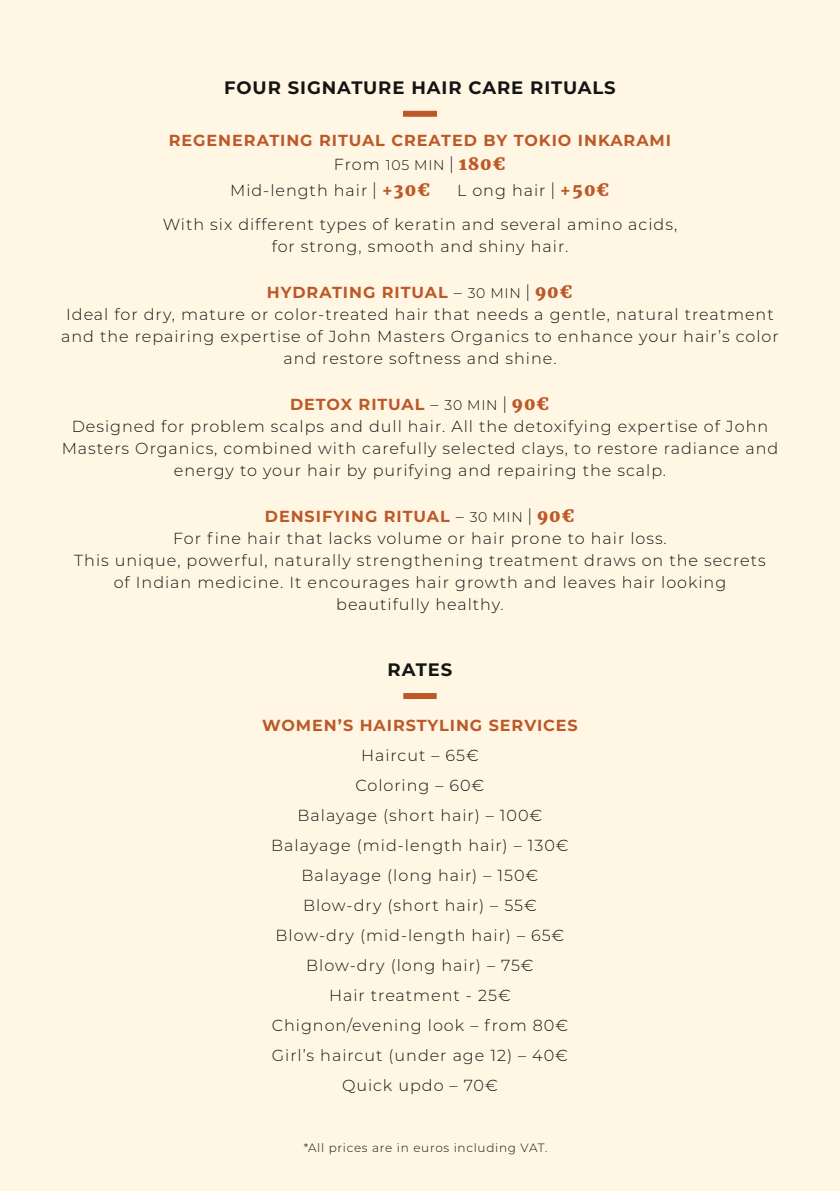
<style>
.page{position:relative;width:840px;height:1191px;background:#fff}
.page>*{position:absolute;margin:0;border:0;box-sizing:border-box;transform-origin:0 0}
.t1{font:700 18px "Montserrat";letter-spacing:.05em;color:#131413}
.t2{font:300 16px/22px "Montserrat";letter-spacing:.06em;color:#131413;text-align:center}
.t3{font:700 16px "Montserrat";letter-spacing:.06em;color:#bd5929}
.t4{font:300 14px "Montserrat";letter-spacing:.05em;color:#131413}
.t5{font:300 12px "Montserrat";letter-spacing:.06em;color:#131413}
.s1{font-size:16px}
.s2{font-size:23.8px}
.s3{font-family:"Merriweather";font-weight:800;font-size:17px;color:#bd5929}
.s4{font-weight:300;color:#131413}
.s5{font-weight:300;font-size:14px;color:#131413}
.s6{font-weight:300;font-size:23.8px;color:#131413}
.s7{font-family:"Merriweather";font-weight:800;font-size:17px}
</style>
<div class="page">
<div style="left:0;top:0;width:839px;height:1191px;background:#fff7e3"></div>
<div style="left:403px;top:111px;width:34px;height:6px;background:#bd5929"></div>
<div style="left:403px;top:693px;width:33px;height:6px;background:#bd5929"></div>
<p class="t1" style="left:224px;top:75px;width:393px">FOUR SIGNATURE HAIR CARE RITUALS</p>
<p class="t3" style="left:169px;top:129px;width:503px">REGENERATING RITUAL CREATED BY TOKIO INKARAMI</p>
<p class="t4" style="left:334px;top:155px;width:173px"><span class="s1">From</span> 105 MIN <span class="s2">I</span> <span class="s3">180€</span></p>
<p class="t2" style="left:230px;top:179px;width:202px">Mid-length hair <span class="s2">I</span> <span class="s3">+30€</span></p>
<p class="t2" style="left:457px;top:179px;width:154px">L ong hair <span class="s2">I</span> <span class="s3">+50€</span></p>
<p class="t2" style="left:163px;top:213px;width:515px">With six different types of keratin and several amino acids,</p>
<p class="t2" style="left:271px;top:235px;width:298px">for strong, smooth and shiny hair.</p>
<p class="t3" style="left:267px;top:281px;width:307px">HYDRATING RITUAL <span class="s4">–</span> <span class="s5">30 MIN</span> <span class="s6">I</span> <span class="s7">90€</span></p>
<p class="t2" style="left:61px;top:303px;width:718px">Ideal for dry, mature or color-treated hair that needs a gentle, natural treatment and the repairing expertise of John Masters Organics to enhance your hair’s color and restore softness and shine.</p>
<p class="t3" style="left:290px;top:393px;width:261px">DETOX RITUAL <span class="s4">–</span> <span class="s5">30 MIN</span> <span class="s6">I</span> <span class="s7">90€</span></p>
<p class="t2" style="left:62px;top:415px;width:717px">Designed for problem scalps and dull hair. All the detoxifying expertise of John<br>Masters Organics, combined with carefully selected clays, to restore radiance and energy to your hair by purifying and repairing the scalp.</p>
<p class="t3" style="left:265px;top:505px;width:311px">DENSIFYING RITUAL <span class="s4">–</span> <span class="s5">30 MIN</span> <span class="s6">I</span> <span class="s7">90€</span></p>
<p class="t2" style="left:173px;top:527px;width:495px">For fine hair that lacks volume or hair prone to hair loss.</p>
<p class="t2" style="left:74px;top:549px;width:692px">This unique, powerful, naturally strengthening treatment draws on the secrets</p>
<p class="t2" style="left:114px;top:571px;width:613px">of Indian medicine. It encourages hair growth and leaves hair looking</p>
<p class="t2" style="left:336px;top:593px;width:169px">beautifully healthy.</p>
<p class="t1" style="left:387px;top:657px;width:66px">RATES</p>
<p class="t3" style="left:262px;top:714px;width:317px">WOMEN’S HAIRSTYLING SERVICES</p>
<p class="t2" style="left:361px;top:744px;width:119px">Haircut – 65€</p>
<p class="t2" style="left:355px;top:774px;width:130px">Coloring – 60€</p>
<p class="t2" style="left:297px;top:804px;width:246px">Balayage (short hair) – 100€</p>
<p class="t2" style="left:271px;top:834px;width:299px">Balayage (mid-length hair) – 130€</p>
<p class="t2" style="left:301px;top:864px;width:238px">Balayage (long hair) – 150€</p>
<p class="t2" style="left:303px;top:894px;width:235px">Blow-dry (short hair) – 55€</p>
<p class="t2" style="left:275px;top:924px;width:290px">Blow-dry (mid-length hair) – 65€</p>
<p class="t2" style="left:306px;top:954px;width:229px">Blow-dry (long hair) – 75€</p>
<p class="t2" style="left:329px;top:984px;width:183px">Hair treatment - 25€</p>
<p class="t2" style="left:271px;top:1014px;width:298px">Chignon/evening look – from 80€</p>
<p class="t2" style="left:272px;top:1044px;width:297px">Girl’s haircut (under age 12) – 40€</p>
<p class="t2" style="left:342px;top:1074px;width:157px">Quick updo – 70€</p>
<p class="t5" style="left:304px;top:1139px;width:245px">*All prices are in euros including VAT.</p>
</div>
